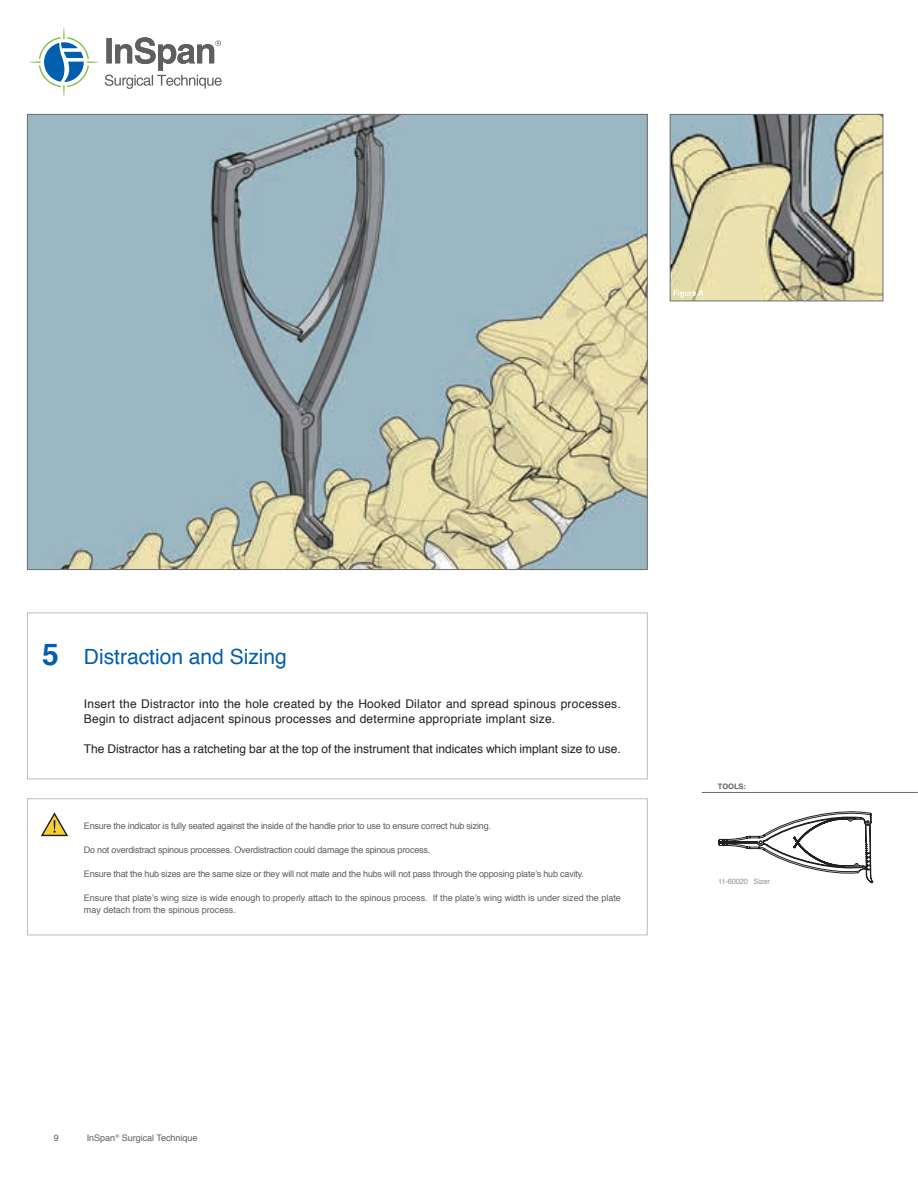
<style>
.page{position:relative;width:918px;height:1188px;background:#fff}
.page>*{position:absolute;margin:0;border:0;box-sizing:border-box;transform-origin:0 0}
.t1{font:700 30px "Helvetica";color:#015fae}
.t2{font:21px "Helvetica";color:#015fae}
.t3{font:12px/15px "Helvetica";letter-spacing:.02em;color:#231f20}
.t4{font:12px "Helvetica";color:#231f20}
.t5{font:9px "Helvetica";letter-spacing:-.02em;color:#605e5f}
.t6{font:9px/12px "Helvetica";color:#605e5f}
.t7{font:7.5px "Helvetica";letter-spacing:-.025em;color:#939598}
.t8{font:700 7.5px "Helvetica";color:#605e5f}
</style>
<div class="page">
<svg style="left:105px;top:37px;width:117px;height:52px"></svg>
<svg style="left:30px;top:28px;width:68px;height:68px"></svg>
<div style="left:27px;top:798px;width:621px;height:137px;border:1px solid #bcbdc0"></div>
<div style="left:27px;top:613px;width:621px;height:166px;border:1px solid #bcbdc0"></div>
<img style="left:29px;top:116px;width:617px;height:452px">
<img style="left:672px;top:116px;width:209px;height:183px">
<div style="left:670px;top:114px;width:213px;height:187px;border:1px solid #6c6d70"></div>
<svg style="left:41px;top:812px;width:27px;height:24px"></svg>
<svg style="left:674px;top:290px;width:30px;height:7px"></svg>
<hr style="left:702px;top:792px;width:216px;height:1px;background:#6c6d70">
<svg style="left:718px;top:811px;width:156px;height:73px"></svg>
<h1 class="t1" style="left:42px;top:630px;width:18px">5</h1>
<h2 class="t2" style="left:84px;top:640px;width:205px">Distraction and Sizing</h2>
<h3 class="t3" style="left:84px;top:697px;width:539px">Insert the Distractor into the hole created by the Hooked Dilator and spread spinous processes.<br>Begin to distract adjacent spinous processes and determine appropriate implant size.</h3>
<h3 class="t4" style="left:84px;top:740px;width:539px">The Distractor has a ratcheting bar at the top of the instrument that indicates which implant size to use.</h3>
<p class="t5" style="left:84px;top:819px;width:409px">Ensure the indicator is fully seated against the inside of the handle prior to use to ensure correct hub sizing.</p>
<p class="t5" style="left:84px;top:843px;width:348px">Do not overdistract spinous processes. Overdistraction could damage the spinous process.</p>
<p class="t5" style="left:84px;top:867px;width:502px">Ensure that the hub sizes are the same size or they will not mate and the hubs will not pass through the opposing plate’s hub cavity.</p>
<p class="t6" style="left:84px;top:892px;width:538px">Ensure that plate’s wing size is wide enough to properly attach to the spinous process. If the plate’s wing width is under sized the plate may detach from the spinous process.</p>
<p class="t5" style="left:54px;top:1131px;width:7px">9</p>
<p class="t6" style="left:87px;top:1132px;width:112px">InSpan<sup>®</sup> Surgical Technique</p>
<p class="t8" style="left:718px;top:780px;width:30px">TOOLS:</p>
<p class="t7" style="left:718px;top:876px;width:53px">11-60020 Sizer</p>
</div>
